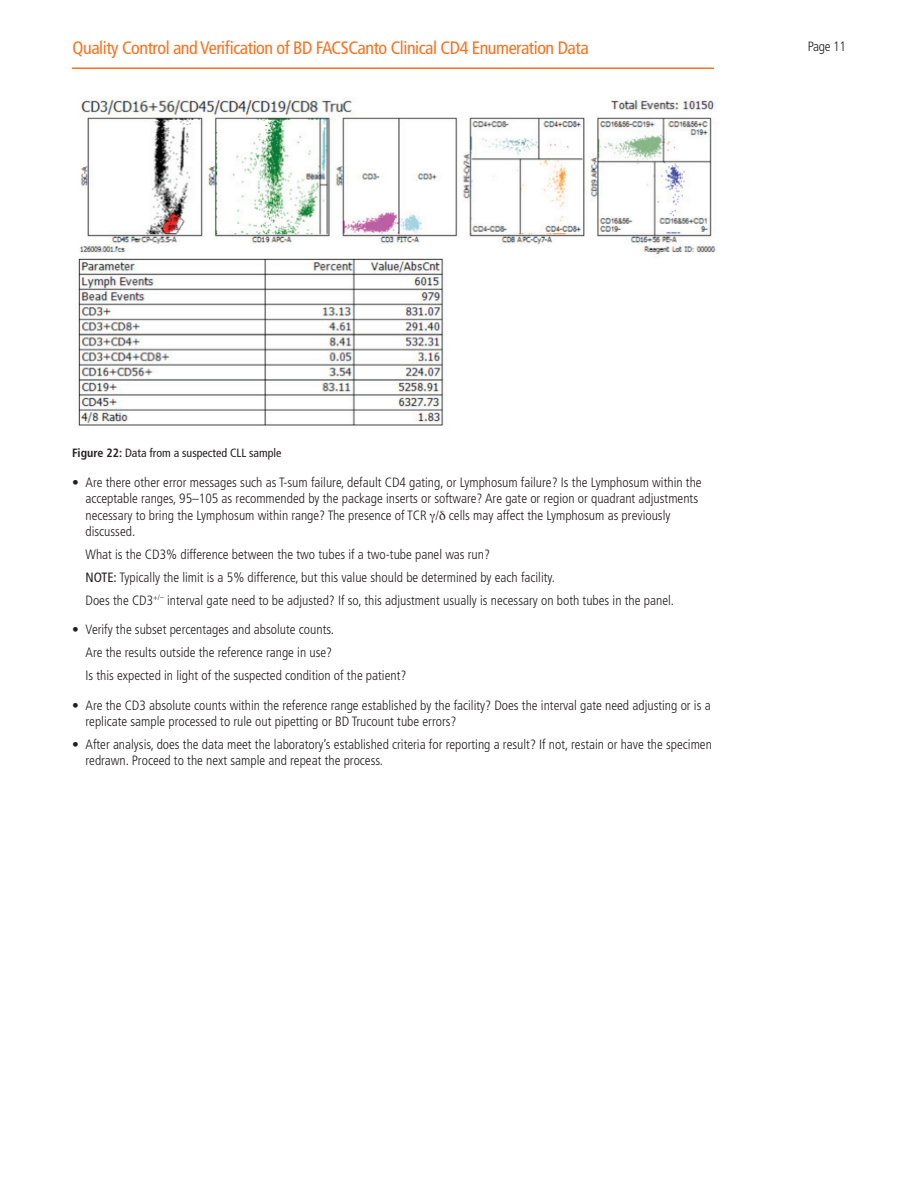
<style>
.page{position:relative;width:918px;height:1188px;background:#fff}
.page>*{position:absolute;margin:0;border:0;box-sizing:border-box;transform-origin:0 0}
.t1{font:condensed 18px "Frutiger";letter-spacing:-.025em;color:#f47321}
.t2{font:300 condensed 13.5px/16.2px "Frutiger";color:#231f20}
.t3{font:condensed 12px "Frutiger";color:#231f20}
.s1{font-weight:700}
.s2{font-weight:400}
</style>
<div class="page">
<hr style="left:72px;top:68px;width:642px;height:1px;background:#f47321">
<img style="left:78px;top:99px;width:638px;height:327px">
<h1 class="t1" style="left:73px;top:37px;width:518px">Quality Control and Verification of BD FACSCanto Clinical CD4 Enumeration Data</h1>
<p class="t2" style="left:808px;top:38px;width:40px">Page 11</p>
<p class="t3" style="left:72px;top:446px;width:211px"><span class="s1">Figure 22:</span> Data from a suspected CLL sample</p>
<p class="t2" style="left:85px;top:475px;width:618px;text-indent:-13px">• Are there other error messages such as T-sum failure, default CD4 gating, or Lymphosum failure? Is the Lymphosum within the acceptable ranges, 95–105 as recommended by the package inserts or software? Are gate or region or quadrant adjustments necessary to bring the Lymphosum within range? The presence of TCR / cells may affect the Lymphosum as previously discussed.</p>
<p class="t2" style="left:85px;top:543px;width:590px;line-height:23px">What is the CD3% difference between the two tubes if a two-tube panel was run?<br><span class="s2">NOTE:</span> Typically the limit is a 5% difference, but this value should be determined by each facility.<br>Does the CD3<sup>+/–</sup> interval gate need to be adjusted? If so, this adjustment usually is necessary on both tubes in the panel.</p>
<p class="t2" style="left:86px;top:618px;width:322px;line-height:23px;text-indent:-14px">• Verify the subset percentages and absolute counts.<br>Are the results outside the reference range in use?<br>Is this expected in light of the suspected condition of the patient?</p>
<p class="t2" style="left:86px;top:697px;width:627px;text-indent:-14px">• Are the CD3 absolute counts within the reference range established by the facility? Does the interval gate need adjusting or is a replicate sample processed to rule out pipetting or BD Trucount tube errors?</p>
<p class="t2" style="left:86px;top:736px;width:628px;text-indent:-14px">• After analysis, does the data meet the laboratory’s established criteria for reporting a result? If not, restain or have the specimen redrawn. Proceed to the next sample and repeat the process.</p>
</div>
